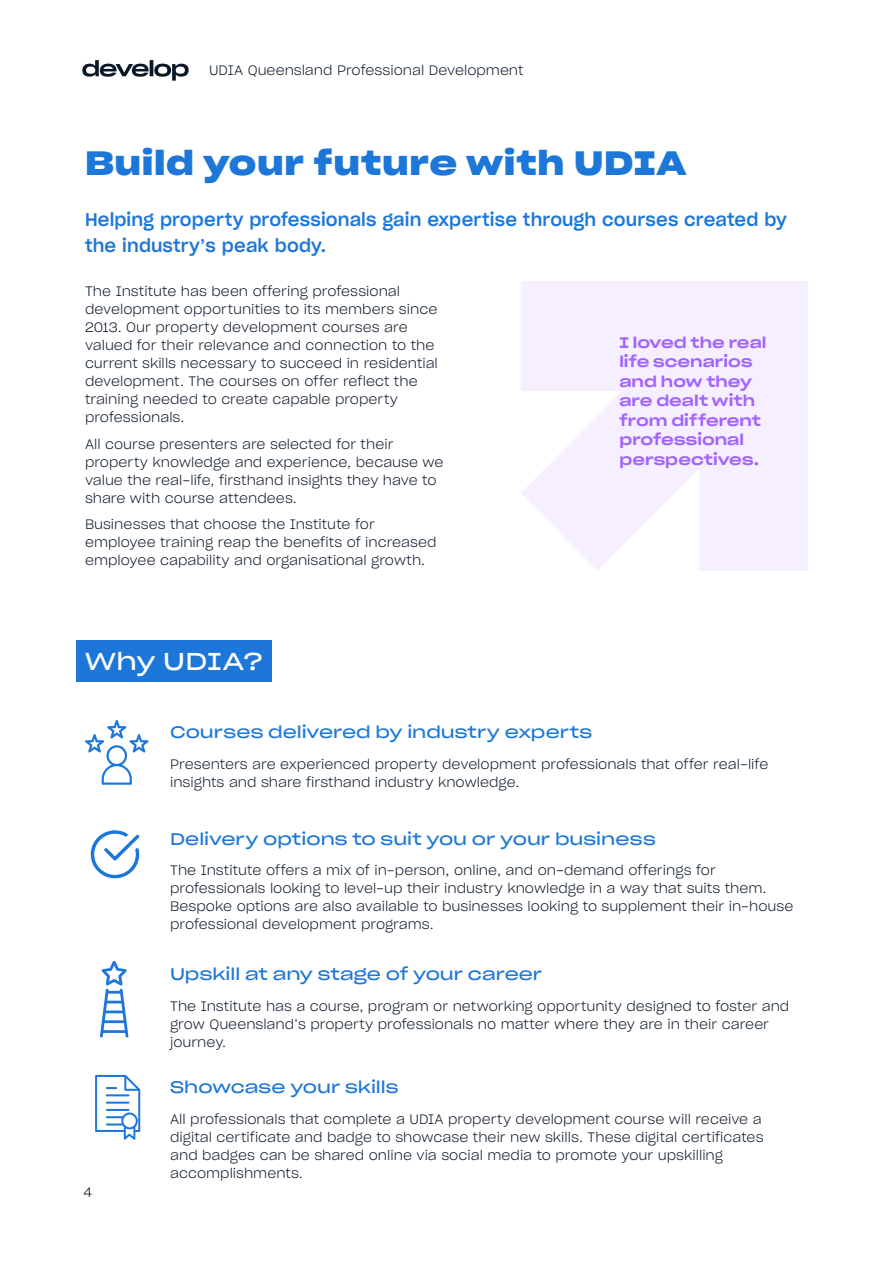
<style>
.page{position:relative;width:893px;height:1263px;background:#fff}
.page>*{position:absolute;margin:0;border:0;box-sizing:border-box;transform-origin:0 0}
.Heading_1{font:33px "Sharp Grotesk Semi Bold 25";letter-spacing:.02em;color:#1d77d8}
.Heading_2{font:24px "Sharp Grotesk Book 25";letter-spacing:.015em;color:#fff}
.Feature_paragraph{font:18px/25.5px "Sharp Grotesk Medium 20";letter-spacing:.01em;color:#1d77d8}
.Feature_Heading{font:16.5px "Sharp Grotesk Book 25";color:#1d77d8}
.t1{font:15px/19.5px "Sharp Grotesk Medium 25";color:#a164ff}
.t2{font:13.5px/18px "Sharp Grotesk Light 20";color:#0a1727}
</style>
<div class="page">
<svg style="left:82px;top:60px;width:107px;height:21px"></svg>
<div style="left:77px;top:640px;width:195px;height:41px;background:#1d77d8"></div>
<svg style="left:521px;top:281px;width:287px;height:290px;fill:#f6efff"></svg>
<svg style="left:95px;top:1075px;width:45px;height:65px"></svg>
<svg style="left:85px;top:720px;width:64px;height:65px"></svg>
<svg style="left:90px;top:829px;width:50px;height:50px"></svg>
<svg style="left:100px;top:961px;width:28px;height:76px"></svg>
<p class="t2" style="left:209px;top:60px;width:316px">UDIA Queensland Professional Development</p>
<p class="Heading_1" style="left:85px;top:134px;width:603px">Build your future with UDIA</p>
<p class="Feature_paragraph" style="left:85px;top:206px;width:703px">Helping property professionals gain expertise through courses created by the industry’s peak body.</p>
<p class="t2" style="left:85px;top:282px;width:354px">The Institute has been offering professional development opportunities to its members since 2013. Our property development courses are valued for their relevance and connection to the current skills necessary to succeed in residential development. The courses on offer reflect the training needed to create capable property professionals.</p>
<p class="t2" style="left:85px;top:434px;width:360px">All course presenters are selected for their property knowledge and experience, because we value the real-life, firsthand insights they have to share with course attendees.</p>
<p class="t2" style="left:85px;top:515px;width:353px">Businesses that choose the Institute for employee training reap the benefits of increased employee capability and organisational growth.</p>
<p class="Heading_2" style="left:85px;top:641px;width:180px">Why UDIA?</p>
<p class="t1" style="left:619px;top:331px;width:149px">I loved the real life scenarios and how they are dealt with from different professional perspectives.</p>
<p class="Feature_Heading" style="left:170px;top:718px;width:424px">Courses delivered by industry experts</p>
<p class="t2" style="left:170px;top:754px;width:600px">Presenters are experienced property development professionals that offer real-life insights and share firsthand industry knowledge.</p>
<p class="t2" style="left:84px;top:1183px;width:10px">4</p>
<p class="Feature_Heading" style="left:170px;top:824px;width:487px">Delivery options to suit you or your business</p>
<p class="t2" style="left:170px;top:861px;width:625px">The Institute offers a mix of in-person, online, and on-demand offerings for professionals looking to level-up their industry knowledge in a way that suits them.<br>Bespoke options are also available to businesses looking to supplement their in-house professional development programs.</p>
<p class="Feature_Heading" style="left:170px;top:960px;width:374px">Upskill at any stage of your career</p>
<p class="t2" style="left:170px;top:996px;width:621px">The Institute has a course, program or networking opportunity designed to foster and grow Queensland’s property professionals no matter where they are in their career journey.</p>
<p class="Feature_Heading" style="left:170px;top:1073px;width:230px">Showcase your skills</p>
<p class="t2" style="left:170px;top:1109px;width:595px">All professionals that complete a UDIA property development course will receive a digital certificate and badge to showcase their new skills. These digital certificates and badges can be shared online via social media to promote your upskilling accomplishments.</p>
</div>
